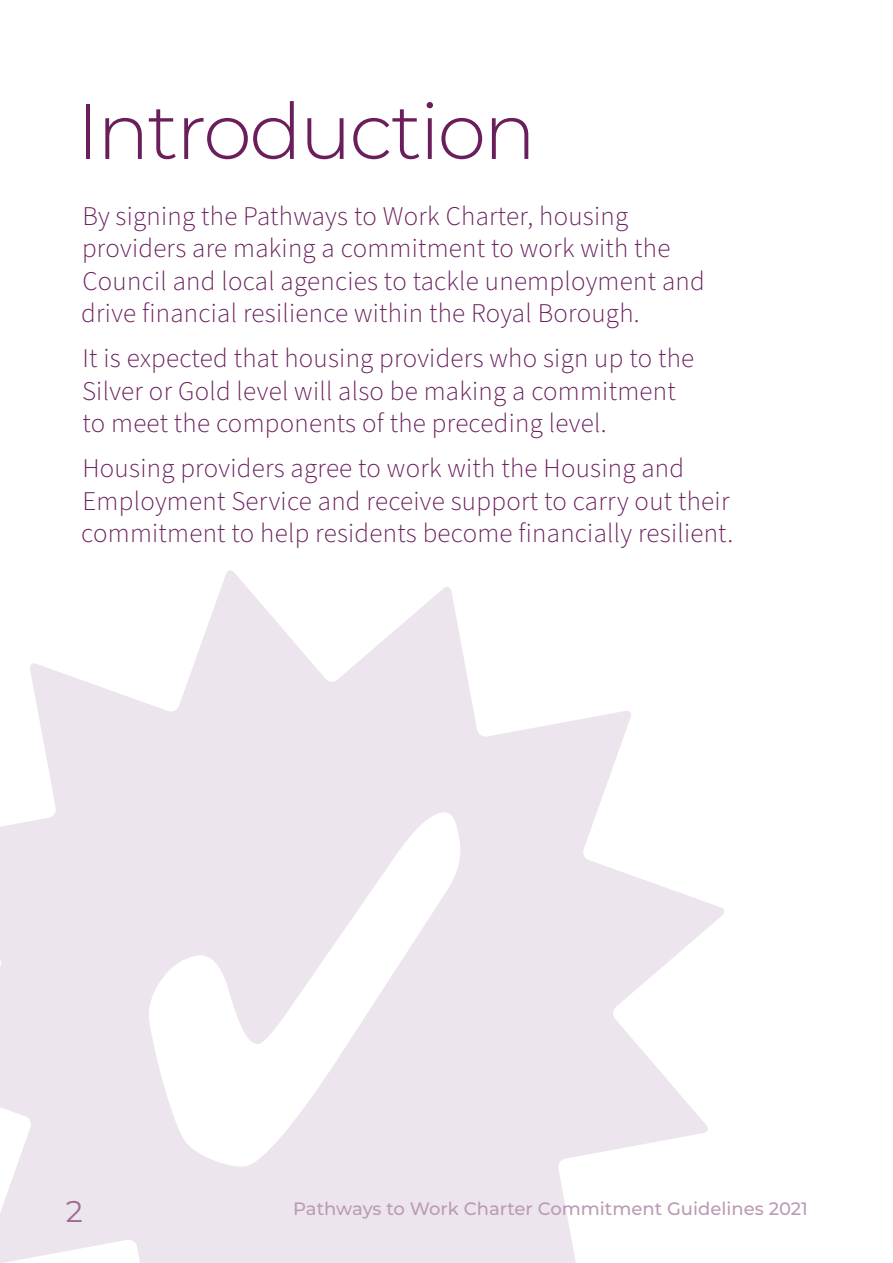
<style>
.page{position:relative;width:893px;height:1263px;background:#fff}
.page>*{position:absolute;margin:0;border:0;box-sizing:border-box;transform-origin:0 0}
.H2{font:300 78px "Montserrat";letter-spacing:-.03em;color:#6a1e5c}
.t1{font:30px "Montserrat";color:#9d6d91}
.body_18pt{font:300 27px/32.4px "Source Sans Pro";letter-spacing:.01em;color:#6a1e5c}
.t2{font:500 18px "Montserrat";color:#ba9bb5}
</style>
<div class="page">
<svg style="left:0;top:570px;width:724px;height:693px;fill:#ede5ed"></svg>
<svg style="left:147px;top:812px;width:315px;height:355px;fill:#ede5ed"></svg>
<h1 class="H2" style="left:76px;top:78px;width:461px">Introduction</h1>
<p class="body_18pt" style="left:81px;top:201px;width:625px">By signing the Pathways to Work Charter, housing providers are making a commitment to work with the Council and local agencies to tackle unemployment and drive financial resilience within the Royal Borough.</p>
<p class="body_18pt" style="left:82px;top:343px;width:614px">It is expected that housing providers who sign up to the<br>Silver or Gold level will also be making a commitment to meet the components of the preceding level.</p>
<p class="body_18pt" style="left:81px;top:453px;width:653px">Housing providers agree to work with the Housing and<br>Employment Service and receive support to carry out their commitment to help residents become financially resilient.</p>
<p class="t1" style="left:66px;top:1191px;width:19px">2</p>
<p class="t2" style="left:293px;top:1195px;width:516px">Pathways to Work Charter Commitment Guidelines 2021</p>
</div>
